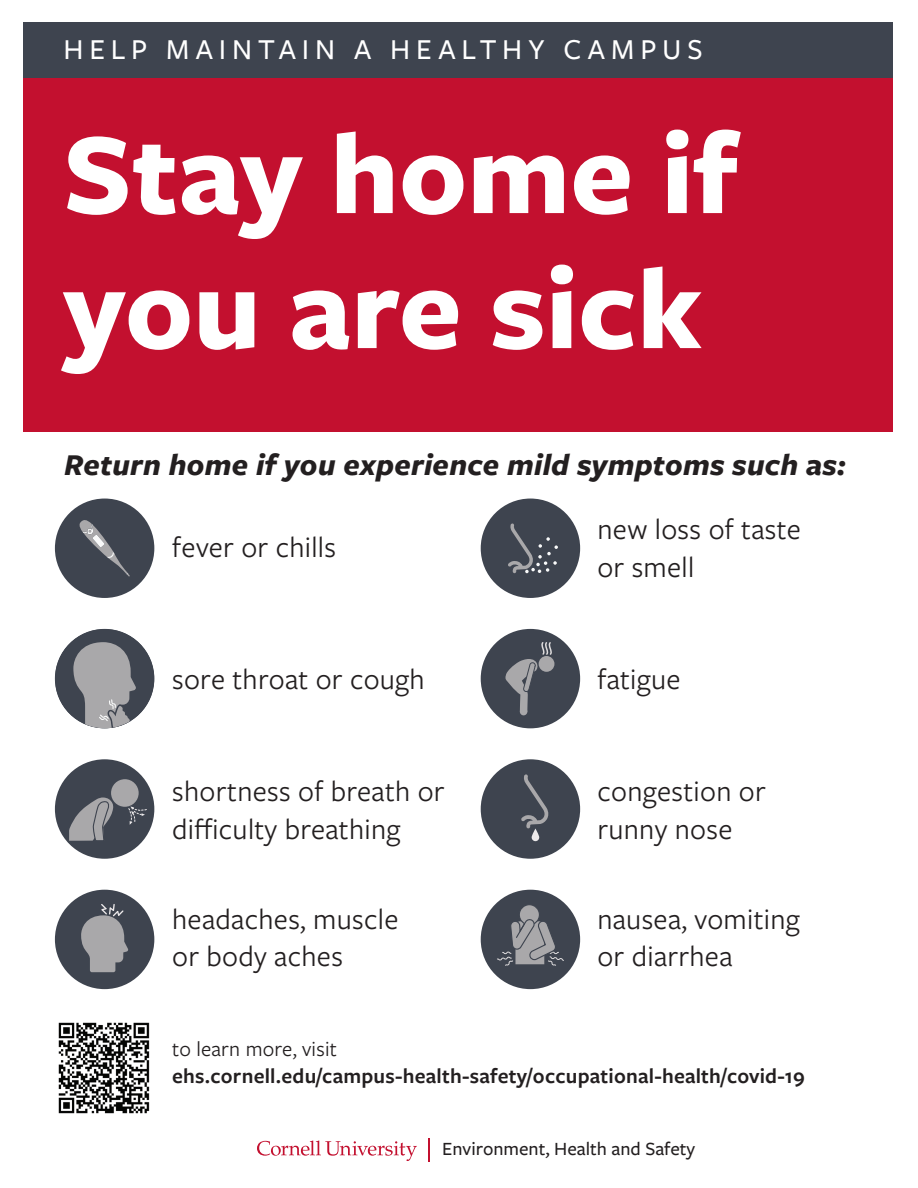
<style>
.page{position:relative;width:918px;height:1188px;background:#fff}
.page>*{position:absolute;margin:0;border:0;box-sizing:border-box;transform-origin:0 0}
.t1{font:700 120px/135px "Freight Sans Pro";color:#fff}
.t2{font:italic 700 31.5px "Freight Sans Pro";letter-spacing:.01em;color:#231f20}
.t3{font:30px/37.5px "Freight Sans Pro";letter-spacing:.01em;color:#231f20}
.t4{font:500 30px "Freight Sans Pro";letter-spacing:.2em;color:#fff}
.t5{font:600 21.75px "Freight Sans Pro";letter-spacing:.01em;color:#231f20}
.t6{font:21.75px "Freight Sans Pro";letter-spacing:.01em;color:#231f20}
.t7{font:500 19.35px "Freight Sans Pro";color:#231f20}
</style>
<div class="page">
<div style="left:23px;top:75px;width:870px;height:357px;background:#c3102f"></div>
<div style="left:23px;top:22px;width:870px;height:56px;background:#3e444f"></div>
<img style="left:58px;top:1022px;width:92px;height:92px">
<div style="left:55px;top:499px;width:99px;height:99px;background:#3e444f;border-radius:50%"></div>
<svg style="left:79px;top:520px;width:51px;height:57px"></svg>
<div style="left:55px;top:629px;width:99px;height:99px;background:#3e444f;border-radius:50%"></div>
<svg style="left:73px;top:642px;width:63px;height:86px"></svg>
<div style="left:55px;top:759px;width:99px;height:100px;background:#3e444f;border-radius:50%"></div>
<div style="left:111px;top:779px;width:28px;height:28px;background:#a9a8aa;border-radius:50%"></div>
<svg style="left:69px;top:797px;width:44px;height:62px"></svg>
<svg style="left:128px;top:806px;width:19px;height:19px"></svg>
<div style="left:55px;top:890px;width:99px;height:99px;background:#3e444f;border-radius:50%"></div>
<svg style="left:81px;top:904px;width:47px;height:68px"></svg>
<div style="left:481px;top:759px;width:99px;height:100px;background:#3e444f;border-radius:50%"></div>
<svg style="left:521px;top:774px;width:28px;height:54px"></svg>
<svg style="left:532px;top:829px;width:7px;height:12px"></svg>
<div style="left:481px;top:499px;width:99px;height:99px;background:#3e444f;border-radius:50%"></div>
<svg style="left:508px;top:523px;width:50px;height:50px"></svg>
<div style="left:481px;top:890px;width:99px;height:99px;background:#3e444f;border-radius:50%"></div>
<div style="left:519px;top:904px;width:21px;height:21px;background:#a9a8aa;border:1px solid #3e444f;border-radius:50%"></div>
<svg style="left:497px;top:918px;width:67px;height:48px"></svg>
<div style="left:481px;top:629px;width:99px;height:99px;background:#3e444f;border-radius:50%"></div>
<div style="left:520px;top:708px;width:7px;height:7px;background:#a9a8aa;border-radius:50%"></div>
<div style="left:539px;top:656px;width:15px;height:16px;background:#a9a8aa;border-radius:50%"></div>
<svg style="left:505px;top:642px;width:48px;height:70px"></svg>
<svg style="left:257px;top:1140px;width:160px;height:21px"></svg>
<svg style="left:428px;top:1139px;width:2px;height:23px"></svg>
<p class="t4" style="left:64px;top:29px;width:641px">HELP MAINTAIN A HEALTHY CAMPUS</p>
<h1 class="t1" style="left:64px;top:102px;width:677px">Stay home if you are sick</h1>
<p class="t2" style="left:64px;top:444px;width:783px">Return home if you experience mild symptoms such as:</p>
<p class="t3" style="left:172px;top:527px;width:165px">fever or chills</p>
<p class="t3" style="left:172px;top:659px;width:254px">sore throat or cough</p>
<p class="t3" style="left:172px;top:772px;width:274px">shortness of breath or difficulty breathing</p>
<p class="t3" style="left:172px;top:899px;width:228px">headaches, muscle or body aches</p>
<p class="t3" style="left:597px;top:510px;width:205px">new loss of taste or smell</p>
<p class="t3" style="left:597px;top:659px;width:85px">fatigue</p>
<p class="t3" style="left:597px;top:772px;width:170px">congestion or runny nose</p>
<p class="t3" style="left:597px;top:899px;width:204px">nausea, vomiting or diarrhea</p>
<p class="t6" style="left:172px;top:1035px;width:166px">to learn more, visit</p>
<p class="t5" style="left:172px;top:1062px;width:634px">ehs.cornell.edu/campus-health-safety/occupational-health/covid-19</p>
<p class="t7" style="left:442px;top:1136px;width:255px">Environment, Health and Safety</p>
</div>
